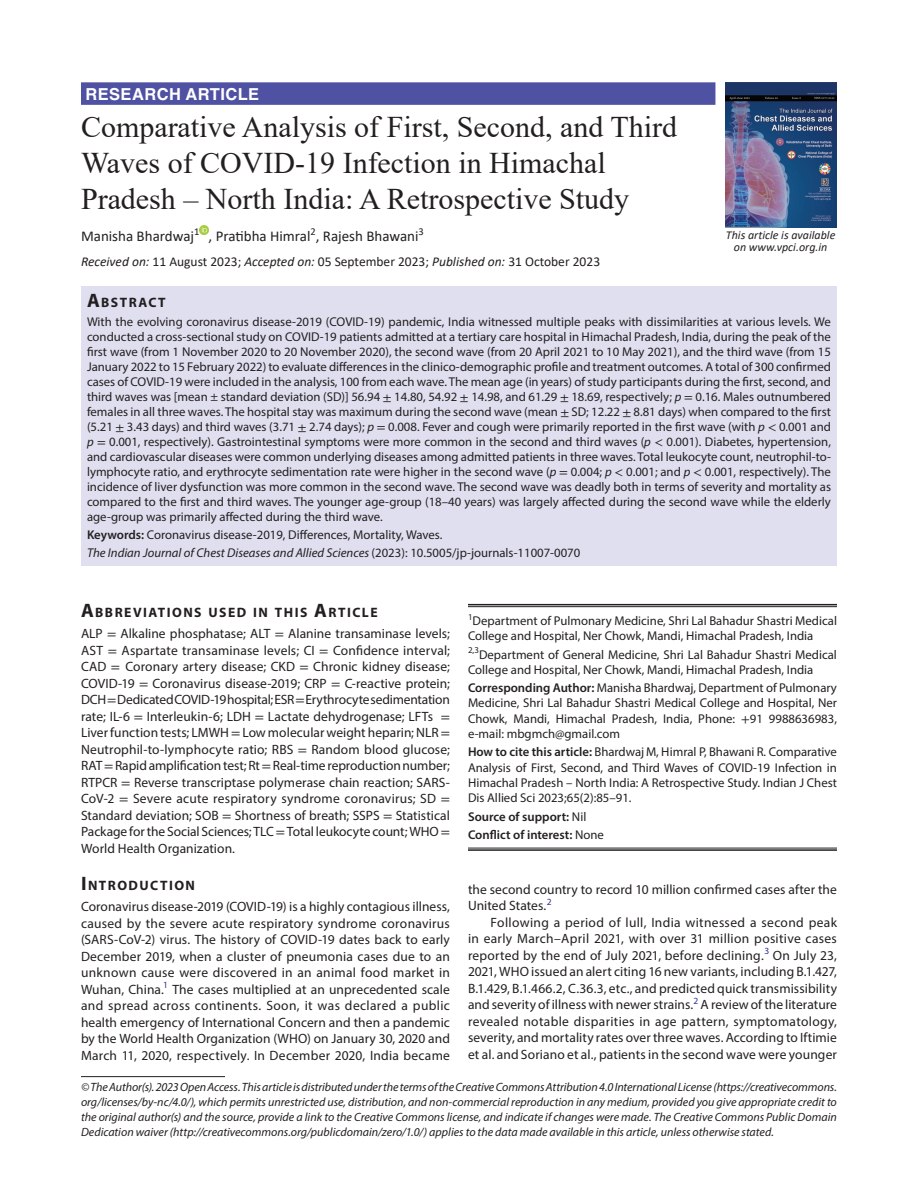
<style>
.page{position:relative;width:918px;height:1188px;background:#fff}
.page>*{position:absolute;margin:0;border:0;box-sizing:border-box;transform-origin:0 0}
.t1{font:30px/36px "Times New Roman";color:#231f20}
.ArticleType{font:700 16.5px "Helvetica LT Std";letter-spacing:.025em;color:#fff}
.AuthorName{font:15px "Calibri";color:#231f20}
.Head-1-first{font:700 13.65px "Myriad Pro";letter-spacing:.105em;color:#231f20}
.Head-1{font:700 13.65px "Myriad Pro";letter-spacing:.105em;color:#231f20}
.AbstractTitle{font:700 13.65px "Myriad Pro";letter-spacing:.105em;color:#231f20}
.Para-NoIndent{font:13.5px/16.5px "Myriad Pro";letter-spacing:.005em;color:#231f20;text-align:justify}
.Para-Indent{font:13.5px/16.5px "Myriad Pro";letter-spacing:.01em;color:#231f20;text-align:justify}
.PAS_History{font:13.5px "Calibri";color:#231f20}
.Abstract-Para-first{font:12.75px/15px "Myriad Pro";color:#231f20;text-align:justify}
.How_to_Cite{font:12.75px/15.3px "Myriad Pro";color:#231f20;text-align:justify}
.Corresponding_Author{font:12.75px/15.3px "Myriad Pro";color:#231f20;text-align:justify}
.Affiliation-first{font:12.75px/15.3px "Myriad Pro";color:#231f20}
.Affiliation{font:12.75px/15.3px "Myriad Pro";color:#231f20}
.JT_DOI{font:italic 12.75px "Myriad Pro";color:#231f20}
.Keywords{font:12.75px "Myriad Pro";color:#231f20}
.COI{font:600 12.75px "Myriad Pro";color:#231f20}
.Source{font:600 12.75px "Myriad Pro";color:#231f20}
.FootNote{font:italic 12px/15px "Myriad Pro";color:#231f20;text-align:justify}
.Cover_text{font:italic 12px/12px "Calibri";color:#231f20;text-align:center}
.s1{font-style:italic}
.s2{font-size:19.5px}
.s3{font-family:"STIX General"}
.s4{font-weight:600}
.s5{font-style:normal}
.s6{font-weight:400}
</style>
<div class="page">
<hr style="left:81px;top:1076px;width:144px;height:1px;background:#231f20">
<div style="left:81px;top:82px;width:634px;height:23px;background:#4f51a2"></div>
<div style="left:81px;top:286px;width:756px;height:25px;background:#e0dfef"></div>
<div style="left:81px;top:311px;width:756px;height:219px;background:#e0dfef"></div>
<div style="left:81px;top:524px;width:756px;height:24px;background:#e0dfef"></div>
<div style="left:81px;top:542px;width:756px;height:24px;background:#e0dfef"></div>
<svg style="left:199px;top:225px;width:10px;height:10px"></svg>
<hr style="left:468px;top:604px;width:369px;height:1px;background:#231f20">
<hr style="left:468px;top:606px;width:369px;height:1px;background:#231f20">
<hr style="left:468px;top:848px;width:369px;height:1px;background:#231f20">
<hr style="left:468px;top:849px;width:369px;height:2px;background:#231f20">
<img style="left:725px;top:82px;width:112px;height:145px">
<p class="ArticleType" style="left:86px;top:84px;width:175px">RESEARCH ARTICLE</p>
<p class="t1" style="left:81px;top:108px;width:598px">Comparative Analysis of First, Second, and Third<br>Waves of COVID-19 Infection in Himachal<br>Pradesh – North India: A Retrospective Study</p>
<p class="AuthorName" style="left:81px;top:225px;width:344px">Manisha Bhardwaj<sup>1</sup> , Pratibha Himral<sup>2</sup>, Rajesh Bhawani<sup>3</sup></p>
<p class="PAS_History" style="left:81px;top:252px;width:521px"><span class="s1">Received on:</span> 11 August 2023; <span class="s1">Accepted on:</span> 05 September 2023; <span class="s1">Published on:</span> 31 October 2023</p>
<p class="AbstractTitle" style="left:87px;top:293px;width:80px"><span class="s2">A</span>BSTRACT</p>
<p class="Abstract-Para-first" style="left:87px;top:314px;width:746px">With the evolving coronavirus disease-2019 (COVID-19) pandemic, India witnessed multiple peaks with dissimilarities at various levels. We conducted a cross-sectional study on COVID-19 patients admitted at a tertiary care hospital in Himachal Pradesh, India, during the peak of the first wave (from 1 November 2020 to 20 November 2020), the second wave (from 20 April 2021 to 10 May 2021), and the third wave (from 15<br>January 2022 to 15 February 2022) to evaluate differences in the clinico-demographic profile and treatment outcomes. A total of 300 confirmed cases of COVID-19 were included in the analysis, 100 from each wave. The mean age (in years) of study participants during the first, second, and third waves was [mean ± standard deviation (SD)] 56.94 <span class="s3">±</span> 14.80, 54.92 <span class="s3">±</span> 14.98, and 61.29 <span class="s3">±</span> 18.69, respectively; <span class="s1">p</span> <span class="s3">=</span> 0.16. Males outnumbered females in all three waves. The hospital stay was maximum during the second wave (mean <span class="s3">±</span> SD; 12.22 <span class="s3">±</span> 8.81 days) when compared to the first (5.21 <span class="s3">±</span> 3.43 days) and third waves (3.71 <span class="s3">±</span> 2.74 days); <span class="s1">p</span> <span class="s3">=</span> 0.008. Fever and cough were primarily reported in the first wave (with <span class="s1">p</span> <span class="s3">&lt;</span> 0.001 and <span class="s1">p</span> <span class="s3">=</span> 0.001, respectively). Gastrointestinal symptoms were more common in the second and third waves (<span class="s1">p</span> <span class="s3">&lt;</span> 0.001). Diabetes, hypertension, and cardiovascular diseases were common underlying diseases among admitted patients in three waves. Total leukocyte count, neutrophil-to&shy;lymphocyte ratio, and erythrocyte sedimentation rate were higher in the second wave (<span class="s1">p</span> <span class="s3">=</span> 0.004; <span class="s1">p</span> <span class="s3">&lt;</span> 0.001; and <span class="s1">p</span> <span class="s3">&lt;</span> 0.001, respectively). The incidence of liver dysfunction was more common in the second wave. The second wave was deadly both in terms of severity and mortality as compared to the first and third waves. The younger age-group (18–40 years) was largely affected during the second wave while the elderly age-group was primarily affected during the third wave.</p>
<p class="Keywords" style="left:87px;top:527px;width:357px"><span class="s4">Keywords:</span> Coronavirus disease-2019, Differences, Mortality, Waves.</p>
<p class="JT_DOI" style="left:87px;top:545px;width:495px">The Indian Journal of Chest Diseases and Allied Sciences <span class="s5">(2023): 10.5005/jp-journals-11007-0070</span></p>
<p class="Cover_text" style="left:726px;top:228px;width:111px">This article is available on www.vpci.org.in</p>
<p class="Head-1-first" style="left:81px;top:604px;width:298px"><span class="s2">A</span>BBREVIATIONS USED IN THIS <span class="s2">A</span>RTICLE</p>
<p class="Para-NoIndent" style="left:81px;top:625px;width:371px">ALP <span class="s3">=</span> Alkaline phosphatase; ALT <span class="s3">=</span> Alanine transaminase levels; AST <span class="s3">=</span> Aspartate transaminase levels; CI <span class="s3">=</span> Confidence interval; CAD <span class="s3">=</span> Coronary artery disease; CKD <span class="s3">=</span> Chronic kidney disease; COVID-19 <span class="s3">=</span> Coronavirus disease-2019; CRP <span class="s3">=</span> C-reactive protein; DCH <span class="s3">=</span> Dedicated COVID-19 hospital; ESR <span class="s3">=</span> Erythrocyte sedimentation rate; IL-6 <span class="s3">=</span> Interleukin-6; LDH <span class="s3">=</span> Lactate dehydrogenase; LFTs <span class="s3">= </span>Liver function tests; LMWH <span class="s3">=</span> Low molecular weight heparin; NLR <span class="s3">= </span>Neutrophil-to-lymphocyte ratio; RBS <span class="s3">=</span> Random blood glucose; RAT <span class="s3">=</span> Rapid amplification test; Rt <span class="s3">=</span> Real-time reproduction number; RTPCR <span class="s3">=</span> Reverse transcriptase polymerase chain reaction; SARS-CoV-2 <span class="s3">=</span> Severe acute respiratory syndrome coronavirus; SD <span class="s3">= </span>Standard deviation; SOB <span class="s3">=</span> Shortness of breath; SSPS <span class="s3">=</span> Statistical Package for the Social Sciences; TLC <span class="s3">=</span> Total leukocyte count; WHO <span class="s3">= </span>World Health Organization.</p>
<p class="Head-1" style="left:81px;top:877px;width:116px"><span class="s2">I</span> NTRODUCTION</p>
<p class="Para-NoIndent" style="left:81px;top:898px;width:371px">Coronavirus disease-2019 (COVID-19) is a highly contagious illness, caused by the severe acute respiratory syndrome coronavirus (SARS-CoV-2) virus. The history of COVID-19 dates back to early December 2019, when a cluster of pneumonia cases due to an unknown cause were discovered in an animal food market in Wuhan, China.<sup>1</sup> The cases multiplied at an unprecedented scale and spread across continents. Soon, it was declared a public health emergency of International Concern and then a pandemic by the World Health Organization (WHO) on January 30, 2020 and March 11, 2020, respectively. In December 2020, India became</p>
<p class="Affiliation-first" style="left:468px;top:613px;width:371px"><sup>1</sup>Department of Pulmonary Medicine, Shri Lal Bahadur Shastri Medical<br>College and Hospital, Ner Chowk, Mandi, Himachal Pradesh, India</p>
<p class="Affiliation" style="left:468px;top:646px;width:371px"><sup>2,3</sup>Department of General Medicine, Shri Lal Bahadur Shastri Medical<br>College and Hospital, Ner Chowk, Mandi, Himachal Pradesh, India</p>
<p class="Corresponding_Author" style="left:468px;top:680px;width:370px"><span class="s4">Corresponding Author:</span> Manisha Bhardwaj, Department of Pulmonary Medicine, Shri Lal Bahadur Shastri Medical College and Hospital, Ner Chowk, Mandi, Himachal Pradesh, India, Phone: <span class="s3">+</span>91 9988636983, e-mail: mbgmch@gmail.com</p>
<p class="How_to_Cite" style="left:468px;top:744px;width:371px"><span class="s4">How to cite this article:</span> BhardwajM, Himral P, Bhawani R<span class="s1">.</span> Comparative Analysis of First, Second, and Third Waves of COVID-19 Infection in Himachal Pradesh – North India: A Retrospective Study. Indian J Chest Dis Allied Sci 2023;65(2):85–91.</p>
<p class="Source" style="left:468px;top:808px;width:120px">Source of support: <span class="s6">Nil</span></p>
<p class="COI" style="left:468px;top:826px;width:137px">Conflict of interest: <span class="s6">None</span></p>
<p class="Para-NoIndent" style="left:468px;top:881px;width:370px">the second country to record 10 million confirmed cases after the<br>United States.<sup>2</sup></p>
<p class="Para-Indent" style="left:468px;top:914px;width:371px;text-indent:22px">Following a period of lull, India witnessed a second peak in early March–April 2021, with over 31 million positive cases reported by the end of July 2021, before declining.<sup>3</sup> On July 23, 2021, WHO issued an alert citing 16 new variants, including B.1.427, B.1.429, B.1.466.2, C.36.3, etc., and predicted quick transmissibility and severity of illness with newer strains.<sup>2</sup> A review of the literature revealed notable disparities in age pattern, symptomatology, severity, and mortality rates over three waves. According to Iftimie et al. and Soriano et al., patients in the second wave were younger</p>
<p class="FootNote" style="left:81px;top:1079px;width:758px">© The Author(s). 2023 Open Access. This article is distributed under the terms of the Creative Commons Attribution 4.0 International License (https://creativecommons. org/licenses/by-nc/4.0/), which permits unrestricted use, distribution, and non-commercial reproduction in any medium, provided you give appropriate credit to the original author(s) and the source, provide a link to the Creative Commons license, and indicate if changes were made. The Creative Commons Public Domain Dedication waiver (http://creativecommons.org/publicdomain/zero/1.0/) applies to the data made available in this article, unless otherwise stated.</p>
</div>
